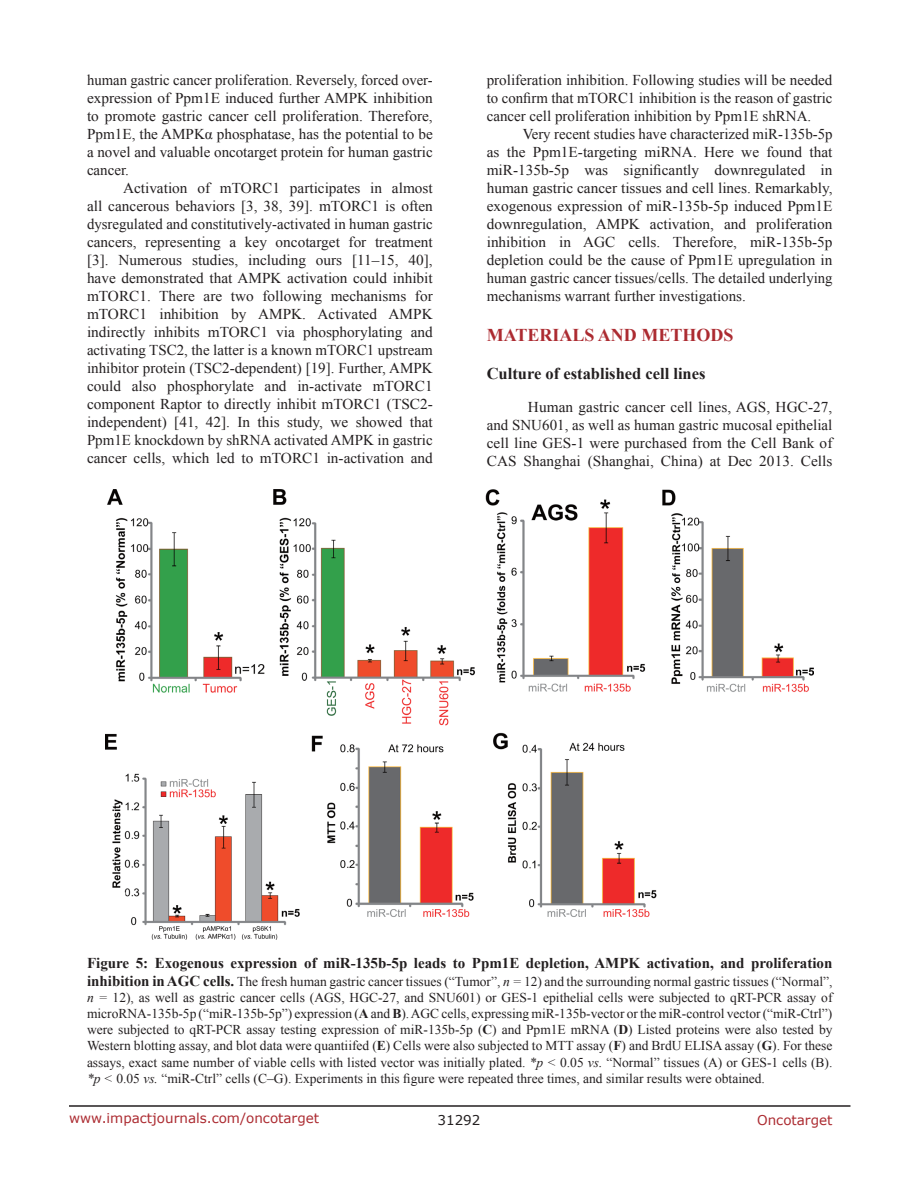
<style>
.page{position:relative;width:918px;height:1188px;background:#fff}
.page>*{position:absolute;margin:0;border:0;box-sizing:border-box;transform-origin:0 0}
.Heading{font:700 18px "Times New Roman";color:#ac2b31}
.SubHeading{font:700 16.5px "Times New Roman";color:#231f20}
.BodyText{font:15px/18px "Times New Roman";color:#231f20;text-align:justify}
.FigureText{font:700 15px "Times New Roman";color:#231f20}
.FigureText-2{font:13.5px/16.2px "Times New Roman";color:#231f20;text-align:justify}
.t1{font:13.5px "Verdana";color:#ac2b31}
.t2{font:13.5px "Verdana";color:#231f20}
.s1{font-weight:700;font-size:15px}
.s2{font-style:italic}
.s3{font-weight:700}
</style>
<div class="page">
<hr style="left:69px;top:1105px;width:781px;height:2px;background:#231f20">
<img style="left:106px;top:489px;width:708px;height:451px">
<p class="BodyText" style="left:87px;top:71px;width:347px">human gastric cancer proliferation. Reversely, forced over&shy;expression of Ppm1E induced further AMPK inhibition to promote gastric cancer cell proliferation. Therefore, Ppm1E, the AMPKα phosphatase, has the potential to be a novel and valuable oncotarget protein for human gastric cancer.</p>
<p class="BodyText" style="left:87px;top:179px;width:347px;text-indent:36px">Activation of mTORC1 participates in almost all cancerous behaviors [3, 38, 39]. mTORC1 is often dysregulated and constitutively-activated in human gastric cancers, representing a key oncotarget for treatment [3]. Numerous studies, including ours [11–15, 40], have demonstrated that AMPK activation could inhibit mTORC1. There are two following mechanisms for mTORC1 inhibition by AMPK. Activated AMPK indirectly inhibits mTORC1 via phosphorylating and activating TSC2, the latter is a known mTORC1 upstream inhibitor protein (TSC2-dependent) [19]. Further, AMPK could also phosphorylate and in-activate mTORC1 component Raptor to directly inhibit mTORC1 (TSC2- independent) [41, 42]. In this study, we showed that Ppm1E knockdown by shRNA activated AMPK in gastric cancer cells, which led to mTORC1 in-activation and</p>
<p class="BodyText" style="left:487px;top:71px;width:347px">proliferation inhibition. Following studies will be needed to confirm that mTORC1 inhibition is the reason of gastric cancer cell proliferation inhibition by Ppm1E shRNA.</p>
<p class="BodyText" style="left:487px;top:125px;width:347px;text-indent:36px">Very recent studies have characterized miR-135b-5p as the Ppm1E-targeting miRNA. Here we found that miR-135b-5p was significantly downregulated in human gastric cancer tissues and cell lines. Remarkably, exogenous expression of miR-135b-5p induced Ppm1E downregulation, AMPK activation, and proliferation inhibition in AGC cells. Therefore, miR-135b-5p depletion could be the cause of Ppm1E upregulation in human gastric cancer tissues/cells. The detailed underlying mechanisms warrant further investigations.</p>
<p class="Heading" style="left:487px;top:323px;width:248px">MATERIALS AND METHODS</p>
<p class="SubHeading" style="left:487px;top:362px;width:220px">Culture of established cell lines</p>
<p class="BodyText" style="left:487px;top:398px;width:347px;text-indent:41px">Human gastric cancer cell lines, AGS, HGC-27, and SNU601, as well as human gastric mucosal epithelial cell line GES-1 were purchased from the Cell Bank of CAS Shanghai (Shanghai, China) at Dec 2013. Cells</p>
<p class="FigureText" style="left:87px;top:952px;width:747px">Figure 5: Exogenous expression of miR-135b-5p leads to Ppm1E depletion, AMPK activation, and proliferation</p>
<p class="FigureText-2" style="left:87px;top:973px;width:747px"><span class="s1">inhibition in AGC cells.</span> The fresh human gastric cancer tissues (“Tumor”, <span class="s2">n =</span> 12) and the surrounding normal gastric tissues (“Normal”, <span class="s2">n =</span> 12), as well as gastric cancer cells (AGS, HGC-27, and SNU601) or GES-1 epithelial cells were subjected to qRT-PCR assay of microRNA-135b-5p (“miR-135b-5p”) expression (<span class="s3">A</span> and <span class="s3">B</span>). AGC cells, expressing miR-135b-vector or the miR-control vector (“miR-Ctrl”) were subjected to qRT-PCR assay testing expression of miR-135b-5p (<span class="s3">C</span>) and Ppm1E mRNA (<span class="s3">D</span>) Listed proteins were also tested by Western blotting assay, and blot data were quantiifed (<span class="s3">E</span>) Cells were also subjected to MTT assay (<span class="s3">F</span>) and BrdU ELISA assay (<span class="s3">G</span>). For these assays, exact same number of viable cells with listed vector was initially plated. <span class="s2">*p &lt;</span> 0.05 <span class="s2">vs.</span> “Normal” tissues (A) or GES-1 cells (B). <span class="s2">*p &lt;</span> 0.05 <span class="s2">vs.</span> “miR-Ctrl” cells (C–G). Experiments in this figure were repeated three times, and similar results were obtained.</p>
<p class="t1" style="left:69px;top:1109px;width:252px">www.impactjournals.com/oncotarget</p>
<p class="t2" style="left:438px;top:1111px;width:44px">31292</p>
<p class="t1" style="left:757px;top:1111px;width:77px">Oncotarget</p>
</div>
